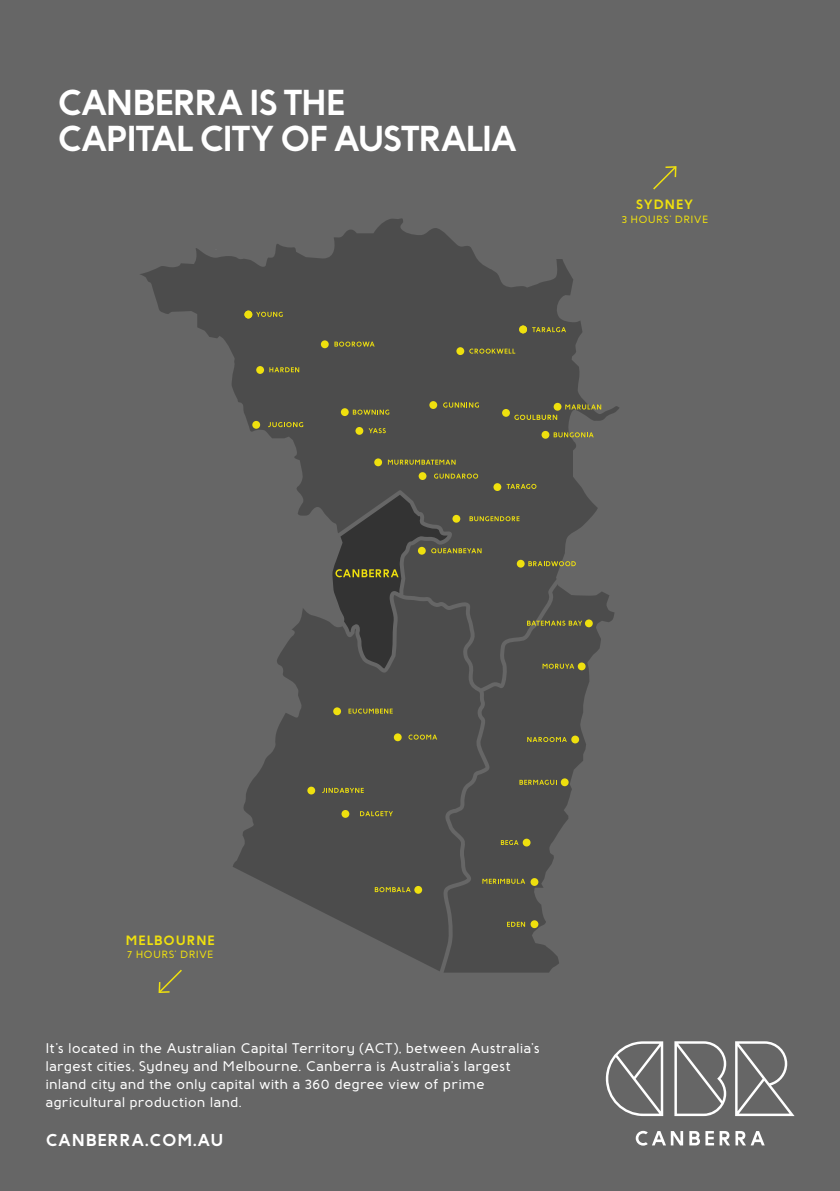
<style>
.page{position:relative;width:840px;height:1191px;background:#fff}
.page>*{position:absolute;margin:0;border:0;box-sizing:border-box;transform-origin:0 0}
.t1{font:700 36px/36px "Baufra";letter-spacing:-.085em;color:#fff}
.t2{font:700 17.2px "Baufra";letter-spacing:.01em;color:#fff}
.t3{font:600 14px/18px "Baufra";letter-spacing:.005em;color:#fff}
.t4{font:700 13.6px "Baufra";letter-spacing:.025em;color:#efe00e}
.t5{font:600 10.4px "Baufra";letter-spacing:.015em;color:#efe00e}
</style>
<div class="page">
<div style="left:0;top:0;width:839px;height:1191px;background:#666"></div>
<svg style="left:635px;top:1130px;width:47px;height:15px"></svg>
<svg style="left:689px;top:1131px;width:10px;height:14px"></svg>
<svg style="left:705px;top:1131px;width:8px;height:14px"></svg>
<svg style="left:719px;top:1131px;width:10px;height:14px"></svg>
<svg style="left:735px;top:1131px;width:29px;height:14px"></svg>
<svg style="left:605px;top:1041px;width:57px;height:75px"></svg>
<svg style="left:674px;top:1041px;width:51px;height:75px"></svg>
<svg style="left:735px;top:1041px;width:59px;height:75px"></svg>
<svg style="left:233px;top:688px;width:210px;height:283px;fill:#4c4c4c"></svg>
<svg style="left:443px;top:688px;width:144px;height:284px;fill:#4c4c4c"></svg>
<svg style="left:140px;top:218px;width:479px;height:470px;fill:#4c4c4c"></svg>
<div style="left:516px;top:560px;width:8px;height:7px;background:#efe00e;border-radius:50%"></div>
<div style="left:584px;top:619px;width:8px;height:8px;background:#efe00e;border-radius:50%"></div>
<div style="left:577px;top:662px;width:8px;height:8px;background:#efe00e;border-radius:50%"></div>
<div style="left:571px;top:735px;width:7px;height:8px;background:#efe00e;border-radius:50%"></div>
<div style="left:560px;top:778px;width:8px;height:8px;background:#efe00e;border-radius:50%"></div>
<div style="left:522px;top:838px;width:8px;height:8px;background:#efe00e;border-radius:50%"></div>
<div style="left:530px;top:878px;width:8px;height:8px;background:#efe00e;border-radius:50%"></div>
<div style="left:530px;top:920px;width:8px;height:8px;background:#efe00e;border-radius:50%"></div>
<div style="left:414px;top:886px;width:8px;height:7px;background:#efe00e;border-radius:50%"></div>
<div style="left:341px;top:810px;width:8px;height:8px;background:#efe00e;border-radius:50%"></div>
<div style="left:307px;top:786px;width:8px;height:8px;background:#efe00e;border-radius:50%"></div>
<div style="left:393px;top:733px;width:8px;height:8px;background:#efe00e;border-radius:50%"></div>
<div style="left:333px;top:707px;width:8px;height:8px;background:#efe00e;border-radius:50%"></div>
<div style="left:418px;top:472px;width:8px;height:8px;background:#efe00e;border-radius:50%"></div>
<div style="left:493px;top:483px;width:8px;height:8px;background:#efe00e;border-radius:50%"></div>
<div style="left:374px;top:458px;width:8px;height:8px;background:#efe00e;border-radius:50%"></div>
<div style="left:355px;top:427px;width:8px;height:8px;background:#efe00e;border-radius:50%"></div>
<div style="left:340px;top:408px;width:8px;height:8px;background:#efe00e;border-radius:50%"></div>
<div style="left:252px;top:421px;width:8px;height:8px;background:#efe00e;border-radius:50%"></div>
<div style="left:256px;top:366px;width:8px;height:8px;background:#efe00e;border-radius:50%"></div>
<div style="left:321px;top:340px;width:7px;height:8px;background:#efe00e;border-radius:50%"></div>
<div style="left:456px;top:347px;width:8px;height:8px;background:#efe00e;border-radius:50%"></div>
<div style="left:519px;top:325px;width:7px;height:8px;background:#efe00e;border-radius:50%"></div>
<div style="left:502px;top:409px;width:7px;height:8px;background:#efe00e;border-radius:50%"></div>
<div style="left:541px;top:431px;width:8px;height:8px;background:#efe00e;border-radius:50%"></div>
<div style="left:553px;top:403px;width:8px;height:8px;background:#efe00e;border-radius:50%"></div>
<div style="left:244px;top:311px;width:8px;height:7px;background:#efe00e;border-radius:50%"></div>
<div style="left:429px;top:401px;width:8px;height:8px;background:#efe00e;border-radius:50%"></div>
<svg style="left:322px;top:788px;width:41px;height:5px"></svg>
<svg style="left:348px;top:708px;width:44px;height:5px"></svg>
<svg style="left:387px;top:460px;width:68px;height:5px"></svg>
<svg style="left:553px;top:432px;width:40px;height:5px"></svg>
<svg style="left:565px;top:404px;width:36px;height:5px"></svg>
<svg style="left:368px;top:428px;width:17px;height:5px"></svg>
<svg style="left:352px;top:409px;width:37px;height:6px"></svg>
<svg style="left:269px;top:367px;width:30px;height:5px"></svg>
<svg style="left:256px;top:312px;width:26px;height:5px"></svg>
<svg style="left:334px;top:341px;width:40px;height:6px"></svg>
<svg style="left:532px;top:327px;width:33px;height:5px"></svg>
<svg style="left:506px;top:484px;width:30px;height:5px"></svg>
<svg style="left:469px;top:348px;width:46px;height:6px"></svg>
<svg style="left:528px;top:561px;width:47px;height:5px"></svg>
<svg style="left:408px;top:734px;width:29px;height:5px"></svg>
<svg style="left:519px;top:779px;width:37px;height:6px"></svg>
<svg style="left:527px;top:737px;width:39px;height:5px"></svg>
<svg style="left:542px;top:663px;width:32px;height:6px"></svg>
<svg style="left:526px;top:620px;width:56px;height:5px"></svg>
<svg style="left:482px;top:878px;width:43px;height:5px"></svg>
<svg style="left:506px;top:921px;width:19px;height:5px"></svg>
<svg style="left:360px;top:811px;width:33px;height:5px"></svg>
<svg style="left:374px;top:887px;width:36px;height:5px"></svg>
<svg style="left:653px;top:166px;width:24px;height:24px"></svg>
<svg style="left:158px;top:969px;width:24px;height:24px"></svg>
<svg style="left:268px;top:422px;width:35px;height:5px"></svg>
<svg style="left:434px;top:473px;width:44px;height:5px"></svg>
<svg style="left:500px;top:840px;width:18px;height:5px"></svg>
<svg style="left:443px;top:402px;width:35px;height:6px"></svg>
<svg style="left:514px;top:415px;width:43px;height:5px"></svg>
<svg style="left:332px;top:495px;width:187px;height:173px"></svg>
<h1 class="t1" style="left:57px;top:83px;width:462px">CANBERRA IS THE<br>CAPITAL CITY OF AUSTRALIA</h1>
<p class="t4" style="left:635px;top:195px;width:59px">SYDNEY</p>
<p class="t5" style="left:621px;top:212px;width:88px">3 HOURS’ DRIVE</p>
<p class="t4" style="left:125px;top:930px;width:91px">MELBOURNE</p>
<p class="t5" style="left:127px;top:947px;width:88px">7 HOURS’ DRIVE</p>
<p class="t3" style="left:45px;top:1038px;width:495px">It’s located in the Australian Capital Territory (ACT), between Australia’s largest cities, Sydney and Melbourne. Canberra is Australia’s largest inland city and the only capital with a 360 degree view of prime agricultural production land.</p>
<p class="t2" style="left:45px;top:1127px;width:179px">CANBERRA.COM.AU</p>
</div>
